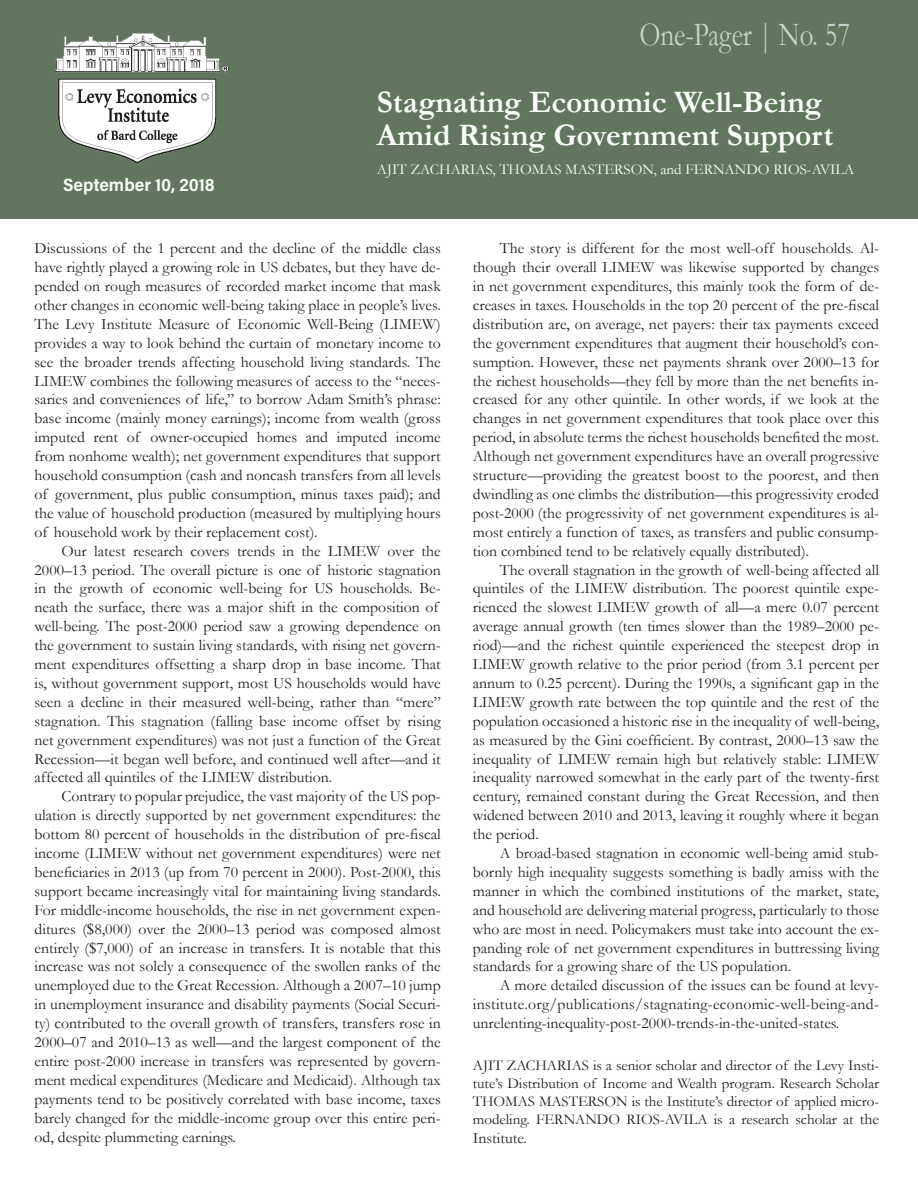
<style>
.page{position:relative;width:918px;height:1188px;background:#fff}
.page>*{position:absolute;margin:0;border:0;box-sizing:border-box;transform-origin:0 0}
.t1{font:33.75px "Garamond";color:#cad4cb;scale:.8 1}
.t2{font:700 31.5px/33px "Garamond";color:#fcfefb}
.t3{font:700 18px "Acumin Pro Semi Cond";color:#f6fbf5}
.t4{font:15.75px/18.9px "Garamond";color:#231f20;text-align:justify}
.t5{font:15px/18.3px "Garamond";color:#231f20;text-align:justify}
.t6{font:15px "Garamond";color:#fcfefb}
.s1{font-family:"Iskoola Pota";font-size:15px}
.s2{font-size:15.75px}
</style>
<div class="page">
<div style="left:0;top:0;width:918px;height:218px;background:#61755f"></div>
<img style="left:56px;top:34px;width:172px;height:130px">
<p class="t3" style="left:63px;top:172px;width:153px">September 10, 2018</p>
<p class="t1" style="left:639px;top:11px;width:265px">One-Pager | No. 57</p>
<p class="t2" style="left:377px;top:86px;width:458px">Stagnating Economic Well-Being<br>Amid Rising Government Support</p>
<p class="t6" style="left:377px;top:159px;width:479px">AJIT ZACHARIAS, THOMAS MASTERSON, and FERNANDO RIOS-AVILA</p>
<p class="t4" style="left:35px;top:239px;width:408px">Discussions of the 1 percent and the decline of the middle class have rightly played a growing role in US debates, but they have de&shy;pended on rough measures of recorded market income that mask other changes in economic well-being taking place in people’s lives.<br>The Levy Institute Measure of Economic Well-Being (LIMEW) provides a way to look behind the curtain of monetary income to see the broader trends affecting household living standards. The LIMEW combines the following measures of access to the “neces&shy;saries and conveniences of life,” to borrow Adam Smith’s phrase: base income (mainly money earnings); income from wealth (gross imputed rent of owner-occupied homes and imputed income from nonhome wealth); net government expenditures that support household consumption (cash and noncash transfers from all levels of government, plus public consumption, minus taxes paid); and the value of household production (measured by multiplying hours of household work by their replacement cost).</p>
<p class="t4" style="left:35px;top:541px;width:408px;text-align:left;text-indent:27px">Our latest research covers trends in the LIMEW over the 2000–13 period. The overall picture is one of historic stagnation in the growth of economic well-being for US households. Be&shy;neath the surface, there was a major shift in the composition of well-being. The post-2000 period saw a growing dependence on the government to sustain living standards, with rising net govern&shy;ment expenditures offsetting a sharp drop in base income. That is, without government support, most US households would have seen a decline in their measured well-being, rather than “mere” stagnation. This stagnation (falling base income offset by rising net government expenditures) was not just a function of the Great Recession—it began well before, and continued well after—and it affected all quintiles of the LIMEW distribution.</p>
<p class="t4" style="left:35px;top:787px;width:408px;text-indent:27px">Contrary to popular prejudice, the vast majority of the US pop&shy;ulation is directly supported by net government expenditures: the bottom 80 percent of households in the distribution of pre-fiscal income (LIMEW without net government expenditures) were net beneficiaries in 2013 (up from 70 percent in 2000). Post-2000, this support became increasingly vital for maintaining living standards.<br>For middle-income households, the rise in net government expen&shy;ditures (<span class="s1">$</span>8,000) over the 2000–13 period was composed almost entirely (<span class="s1">$</span>7,000) of an increase in transfers. It is notable that this increase was not solely a consequence of the swollen ranks of the unemployed due to the Great Recession. Although a 2007–10 jump in unemployment insurance and disability payments (Social Securi&shy;ty) contributed to the overall growth of transfers, transfers rose in 2000–07 and 2010–13 as well—and the largest component of the entire post-2000 increase in transfers was represented by govern&shy;ment medical expenditures (Medicare and Medicaid). Although tax payments tend to be positively correlated with base income, taxes barely changed for the middle-income group over this entire peri&shy;od, despite plummeting earnings.</p>
<p class="t4" style="left:473px;top:239px;width:408px;text-indent:27px">The story is different for the most well-off households. Al&shy;though their overall LIMEW was likewise supported by changes in net government expenditures, this mainly took the form of de&shy;creases in taxes. Households in the top 20 percent of the pre-fiscal distribution are, on average, net payers: their tax payments exceed the government expenditures that augment their household’s con&shy;sumption. However, these net payments shrank over 2000–13 for the richest households—they fell by more than the net benefits in&shy;creased for any other quintile. In other words, if we look at the changes in net government expenditures that took place over this period, in absolute terms the richest households benefited the most.<br>Although net government expenditures have an overall progressive structure—providing the greatest boost to the poorest, and then dwindling as one climbs the distribution—this progressivity eroded post-2000 (the progressivity of net government expenditures is al&shy;most entirely a function of taxes, as transfers and public consump&shy;tion combined tend to be relatively equally distributed).</p>
<p class="t4" style="left:473px;top:560px;width:408px;text-indent:27px">The overall stagnation in the growth of well-being affected all quintiles of the LIMEW distribution. The poorest quintile expe&shy;rienced the slowest LIMEW growth of all—a mere 0.07 percent average annual growth (ten times slower than the 1989–2000 pe&shy;riod)—and the richest quintile experienced the steepest drop in LIMEW growth relative to the prior period (from 3.1 percent per annum to 0.25 percent). During the 1990s, a significant gap in the LIMEW growth rate between the top quintile and the rest of the population occasioned a historic rise in the inequality of well-being, as measured by the Gini coefficient. By contrast, 2000–13 saw the inequality of LIMEW remain high but relatively stable: LIMEW inequality narrowed somewhat in the early part of the twenty-first century, remained constant during the Great Recession, and then widened between 2010 and 2013, leaving it roughly where it began the period.</p>
<p class="t4" style="left:473px;top:843px;width:408px;text-indent:27px">A broad-based stagnation in economic well-being amid stub&shy;bornly high inequality suggests something is badly amiss with the manner in which the combined institutions of the market, state, and household are delivering material progress, particularly to those who are most in need. Policymakers must take into account the ex&shy;panding role of net government expenditures in buttressing living standards for a growing share of the US population.</p>
<p class="t4" style="left:473px;top:976px;width:408px;text-indent:27px">A more detailed discussion of the issues can be found at levy&shy;institute.org/publications/stagnating-economic-well-being-and&shy;unrelenting-inequality-post-2000-trends-in-the-united-states.</p>
<p class="t5" style="left:473px;top:1055px;width:408px">AJIT ZACHARIAS is a senior scholar and director of the Levy Insti&shy;tute’s Distribution of Income and Wealth program. Research Scholar THOMAS MASTERSON is the Institute’s director of applied micro&shy;modeling. FERNANDO RIOS-AVILA is a research scholar at <span class="s2">the</span></p>
<p class="t4" style="left:473px;top:1129px;width:56px">Institute.</p>
</div>
